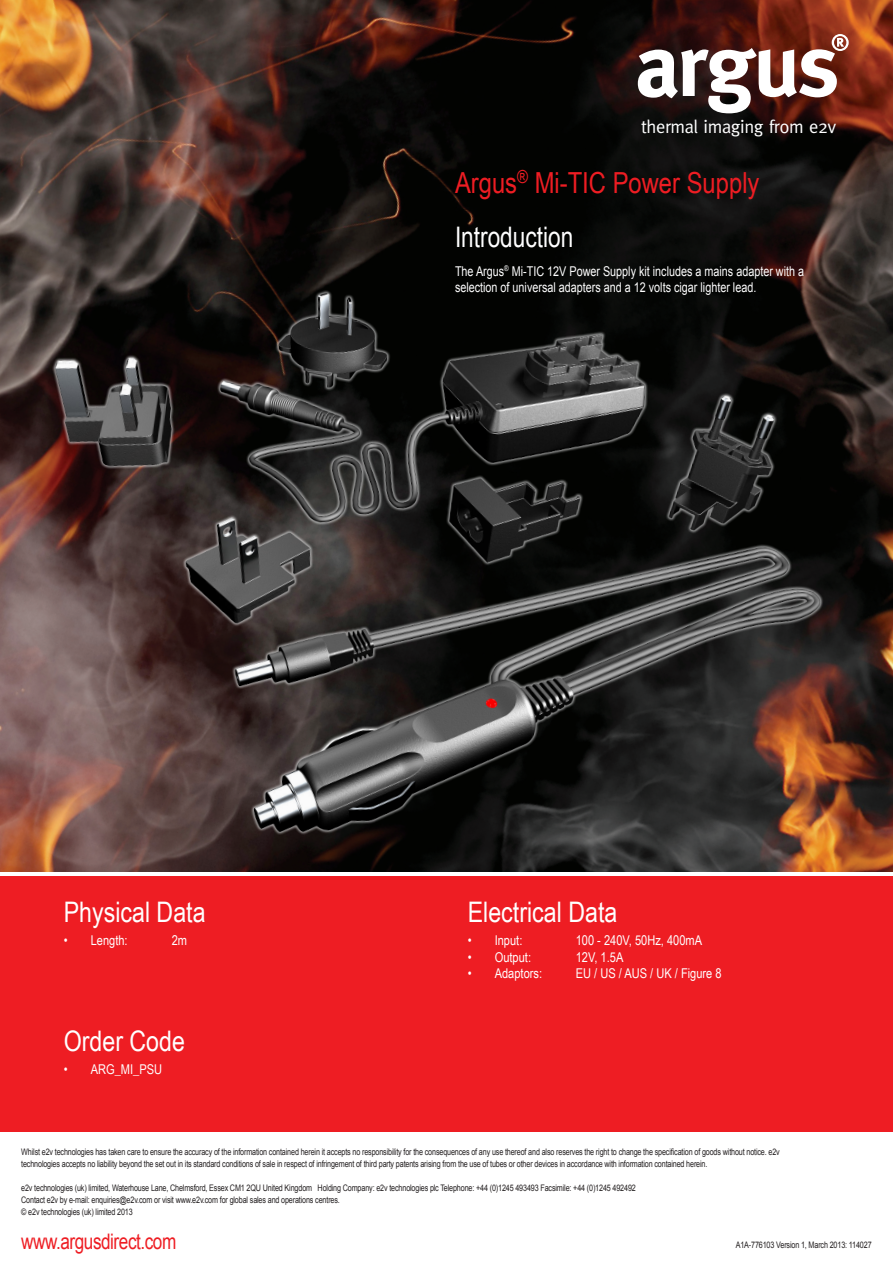
<style>
.page{position:relative;width:893px;height:1263px;background:#fff}
.page>*{position:absolute;margin:0;border:0;box-sizing:border-box;transform-origin:0 0}
.t1{font:29.1px "Arial Narrow";color:#ee1d23}
.t2{font:28.35px "Arial Narrow";color:#fff}
.t3{font:28.35px "Arial";color:#fff;scale:.8 1}
.t4{font:21.45px "Arial";letter-spacing:-.025em;color:#ee1d23;scale:.8 1}
.t5{font:18.6px "Meta";letter-spacing:-.02em;color:#fff}
.t6{font:13.5px/16.2px "Arial";color:#fff;scale:.8 1}
.t7{font:13.5px "Arial Narrow";color:#fff}
.t8{font:9px/12px "Arial";letter-spacing:-.02em;color:#231f20;scale:.8 1}
</style>
<div class="page">
<div style="left:0;top:876px;width:893px;height:255px;background:#ee1d23"></div>
<img style="left:0;top:0;width:893px;height:872px">
<svg style="left:638px;top:34px;width:211px;height:79px"></svg>
<img style="left:0;top:230px;width:872px;height:642px">
<p class="t5" style="left:641px;top:116px;width:197px">thermal imaging from e2v</p>
<p class="t1" style="left:455px;top:162px;width:306px">Argus<sup>®</sup> Mi-TIC Power Supply</p>
<p class="t3" style="left:455px;top:218px;width:149px">Introduction</p>
<p class="t2" style="left:64px;top:891px;width:143px">Physical Data</p>
<p class="t7" style="left:64px;top:931px;width:65px">• Length:</p>
<p class="t7" style="left:172px;top:931px;width:17px">2m</p>
<p class="t2" style="left:64px;top:1020px;width:123px">Order Code</p>
<p class="t7" style="left:64px;top:1059px;width:100px">• ARG_MI_PSU</p>
<p class="t6" style="left:455px;top:263px;width:438px">The Argus<sup>®</sup> Mi-TIC 12V Power Supply kit includes a mains adapter with a selection of universal adapters and a 12 volts cigar lighter lead.</p>
<p class="t2" style="left:468px;top:891px;width:151px">Electrical Data</p>
<p class="t7" style="left:468px;top:931px;width:56px">• Input:</p>
<p class="t7" style="left:576px;top:931px;width:128px">100 - 240V, 50Hz, 400mA</p>
<p class="t7" style="left:468px;top:947px;width:65px">• Output:</p>
<p class="t7" style="left:576px;top:947px;width:49px">12V, 1.5A</p>
<p class="t7" style="left:468px;top:963px;width:76px">• Adaptors:</p>
<p class="t7" style="left:576px;top:963px;width:147px">EU / US / AUS / UK / Figure 8</p>
<p class="t8" style="left:21px;top:1146px;width:950px">Whilst e2v technologies has taken care to ensure the accuracy of the information contained herein it accepts no responsibility for the consequences of any use thereof and also reserves the right to change the specification of goods without notice. e2v technologies accepts no liability beyond the set out in its standard conditions of sale in respect of infringement of third party patents arising from the use of tubes or other devices in accordance with information contained herein.</p>
<p class="t8" style="left:21px;top:1182px;width:770px">e2v technologies (uk) limited, Waterhouse Lane, Chelmsford, Essex CM1 2QU United Kingdom Holding Company: e2v technologies plc Telephone: +44 (0)1245 493493 Facsimile: +44 (0)1245 492492</p>
<p class="t8" style="left:21px;top:1194px;width:400px">Contact e2v by e-mail: enquiries@e2v.com or visit www.e2v.com for global sales and operations centres.</p>
<p class="t8" style="left:21px;top:1206px;width:141px">© e2v technologies (uk) limited 2013</p>
<p class="t4" style="left:21px;top:1227px;width:195px">www.argusdirect.com</p>
<p class="t8" style="left:736px;top:1239px;width:171px">A1A-776103 Version 1, March 2013: 114027</p>
</div>
